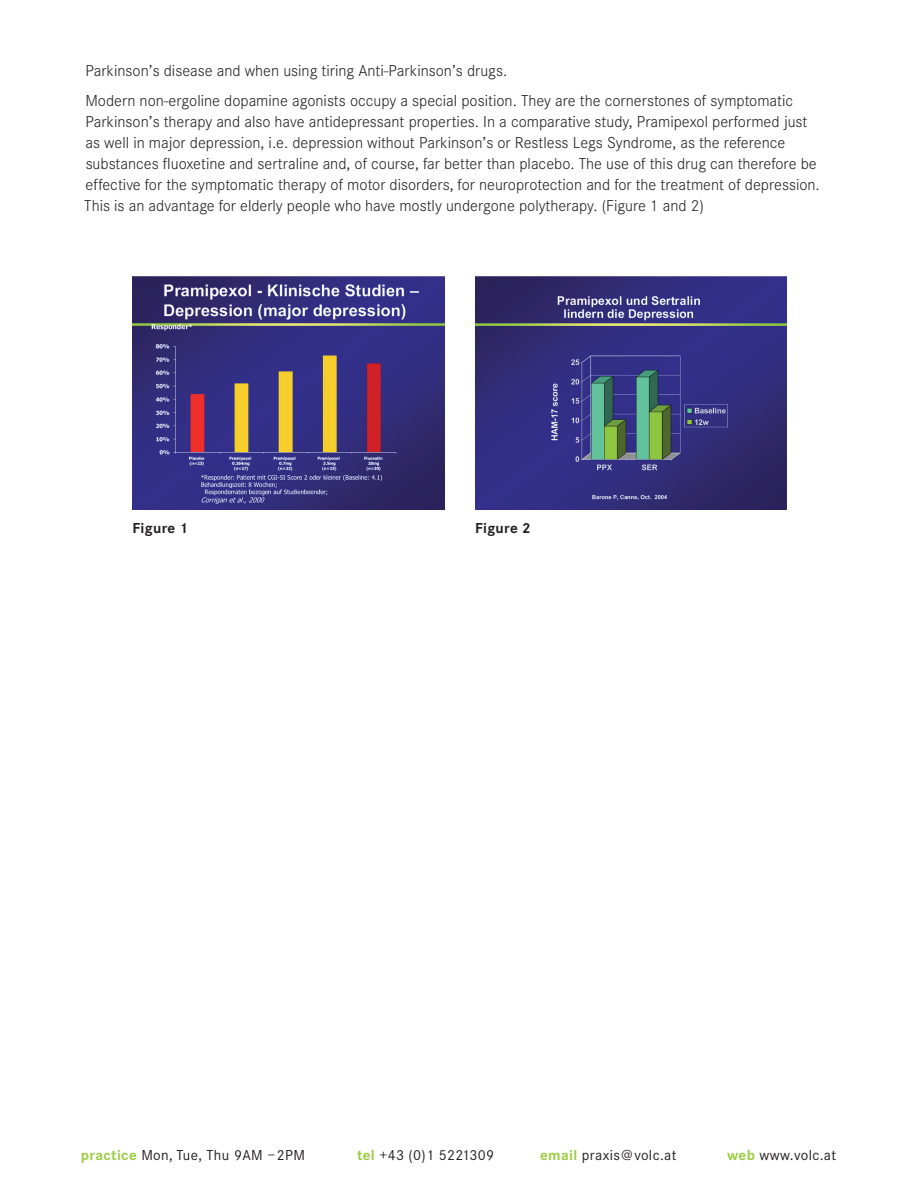
<style>
.page{position:relative;width:918px;height:1188px;background:#fff}
.page>*{position:absolute;margin:0;border:0;box-sizing:border-box;transform-origin:0 0}
.t1{font:300 16.5px/21px "Corporate S";color:#231f20}
.t2{font:15px "Corporate S";letter-spacing:.025em;color:#231f20}
.t3{font:700 15px "Corporate S";letter-spacing:.02em;color:#231f20}
.s1{font-weight:700;color:#9dcc45}
</style>
<div class="page">
<img style="left:133px;top:276px;width:311px;height:233px">
<img style="left:475px;top:276px;width:311px;height:234px">
<p class="t1" style="left:85px;top:56px;width:709px;line-height:29.5px">Parkinson’s disease and when using tiring Anti-Parkinson’s drugs.<br>Modern non-ergoline dopamine agonists occupy a special position. They are the cornerstones of symptomatic</p>
<p class="t1" style="left:84px;top:111px;width:737px">Parkinson’s therapy and also have antidepressant properties. In a comparative study, Pramipexol performed just as well in major depression, i.e. depression without Parkinson’s or Restless Legs Syndrome, as the reference substances fluoxetine and sertraline and, of course, far better than placebo. The use of this drug can therefore be effective for the symptomatic therapy of motor disorders, for neuroprotection and for the treatment of depression.<br>This is an advantage for elderly people who have mostly undergone polytherapy. (Figure 1 and 2)</p>
<p class="t3" style="left:133px;top:519px;width:57px">Figure 1</p>
<p class="t3" style="left:475px;top:519px;width:57px">Figure 2</p>
<p class="t2" style="left:81px;top:1147px;width:226px"><span class="s1">practice</span> Mon, Tue, Thu 9AM – 2PM</p>
<p class="t2" style="left:357px;top:1147px;width:138px"><span class="s1">tel</span> +43 (0)1 5221309</p>
<p class="t2" style="left:540px;top:1147px;width:138px"><span class="s1">email</span> praxis@volc.at</p>
<p class="t2" style="left:727px;top:1147px;width:110px"><span class="s1">web</span> www.volc.at</p>
</div>
